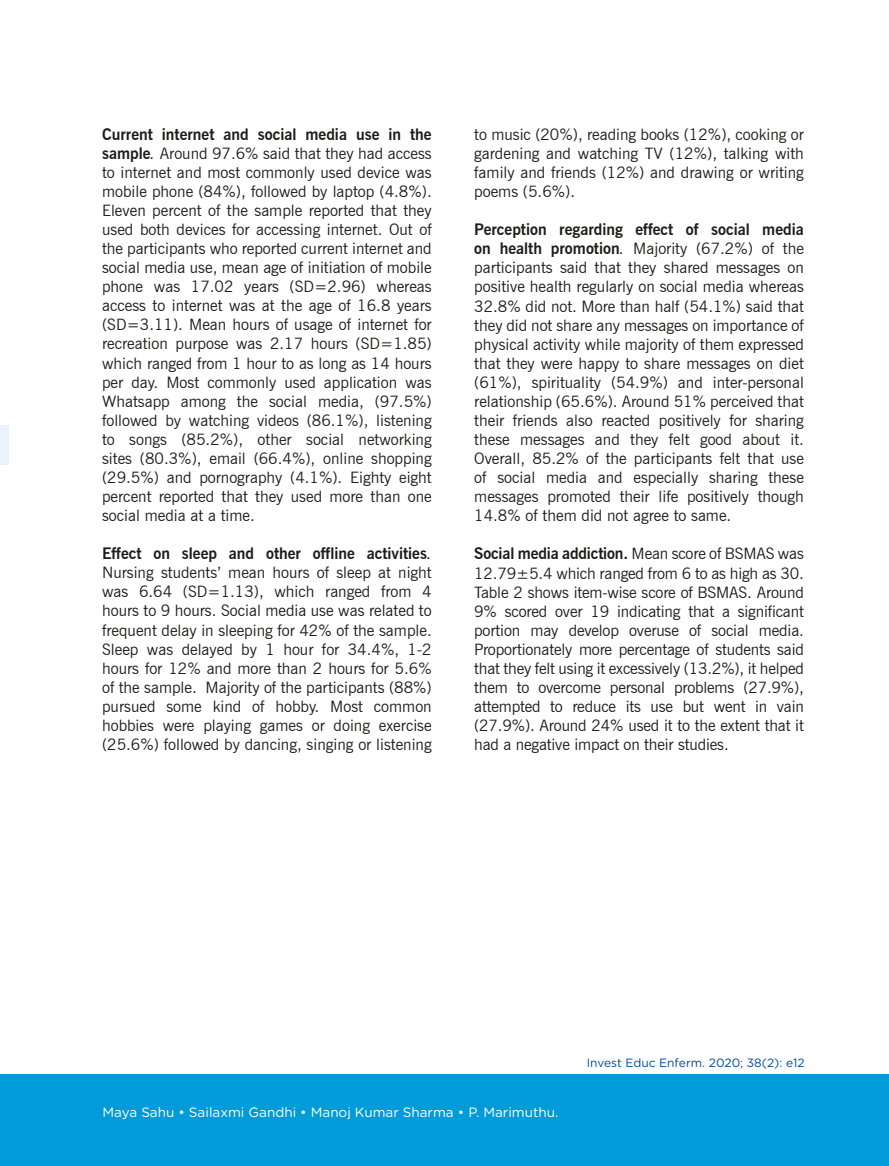
<style>
.page{position:relative;width:889px;height:1166px;background:#fff}
.page>*{position:absolute;margin:0;border:0;box-sizing:border-box;transform-origin:0 0}
.t1{font:15.75px/19px "News Gothic BT";color:#1d1d1b;text-align:justify}
.t2{font:13.5px "Gotham Rounded";color:#fff}
.t3{font:12px "Gotham Rounded";color:#00499a}
.s1{font-weight:700}
.s2{font-style:italic}
</style>
<div class="page">
<div style="left:0;top:1074px;width:8px;height:91px;background:#009bd9"></div>
<div style="left:9px;top:1074px;width:880px;height:91px;background:#009bd9"></div>
<div style="left:0;top:425px;width:9px;height:39px;background:#eaf3fc"></div>
<p class="t1" style="left:102px;top:124px;width:331px"><span class="s1">Current internet and social media use in the sample</span><span class="s2">.</span> Around 97.6% said that they had access to internet and most commonly used device was mobile phone (84%), followed by laptop (4.8%).<br>Eleven percent of the sample reported that they used both devices for accessing internet. Out of the participants who reported current internet and social media use, mean age of initiation of mobile phone was 17.02 years (SD=2.96) whereas access to internet was at the age of 16.8 years (SD=3.11). Mean hours of usage of internet for recreation purpose was 2.17 hours (SD=1.85) which ranged from 1 hour to as long as 14 hours per day. Most commonly used application was Whatsapp among the social media, (97.5%) followed by watching videos (86.1%), listening to songs (85.2%), other social networking sites (80.3%), email (66.4%), online shopping (29.5%) and pornography (4.1%). Eighty eight percent reported that they used more than one social media at a time.</p>
<p class="t1" style="left:102px;top:544px;width:331px"><span class="s1">Effect on sleep and other offline activities</span><span class="s2">.<br></span>Nursing students’ mean hours of sleep at night was 6.64 (SD=1.13), which ranged from 4 hours to 9 hours. Social media use was related to frequent delay in sleeping for 42% of the sample.<br>Sleep was delayed by 1 hour for 34.4%, 1-2 hours for 12% and more than 2 hours for 5.6% of the sample. Majority of the participants (88%) pursued some kind of hobby. Most common hobbies were playing games or doing exercise (25.6%) followed by dancing, singing or listening</p>
<p class="t1" style="left:474px;top:125px;width:331px">to music (20%), reading books (12%), cooking or gardening and watching TV (12%), talking with family and friends (12%) and drawing or writing poems (5.6%).</p>
<p class="t1" style="left:474px;top:220px;width:331px"><span class="s1">Perception regarding effect of social media on health promotion</span><span class="s2">.</span> Majority (67.2%) of the participants said that they shared messages on positive health regularly on social media whereas 32.8% did not. More than half (54.1%) said that they did not share any messages on importance of physical activity while majority of them expressed that they were happy to share messages on diet (61%), spirituality (54.9%) and inter-personal relationship (65.6%). Around 51% perceived that their friends also reacted positively for sharing these messages and they felt good about it.<br>Overall, 85.2% of the participants felt that use of social media and especially sharing these messages promoted their life positively though 14.8% of them did not agree to same.</p>
<p class="t1" style="left:474px;top:544px;width:331px"><span class="s1">Social media addiction.</span> Mean score of BSMAS was 12.79±5.4 which ranged from 6 to as high as 30.<br>Table 2 shows item-wise score of BSMAS. Around 9% scored over 19 indicating that a significant portion may develop overuse of social media.<br>Proportionately more percentage of students said that they felt using it excessively (13.2%), it helped them to overcome personal problems (27.9%), attempted to reduce its use but went in vain (27.9%). Around 24% used it to the extent that it had a negative impact on their studies.</p>
<p class="t3" style="left:586px;top:1054px;width:219px">Invest Educ Enferm. 2020; 38(2): e12</p>
<p class="t2" style="left:102px;top:1102px;width:457px">Maya Sahu • Sailaxmi Gandhi • Manoj Kumar Sharma • P. Marimuthu.</p>
</div>
